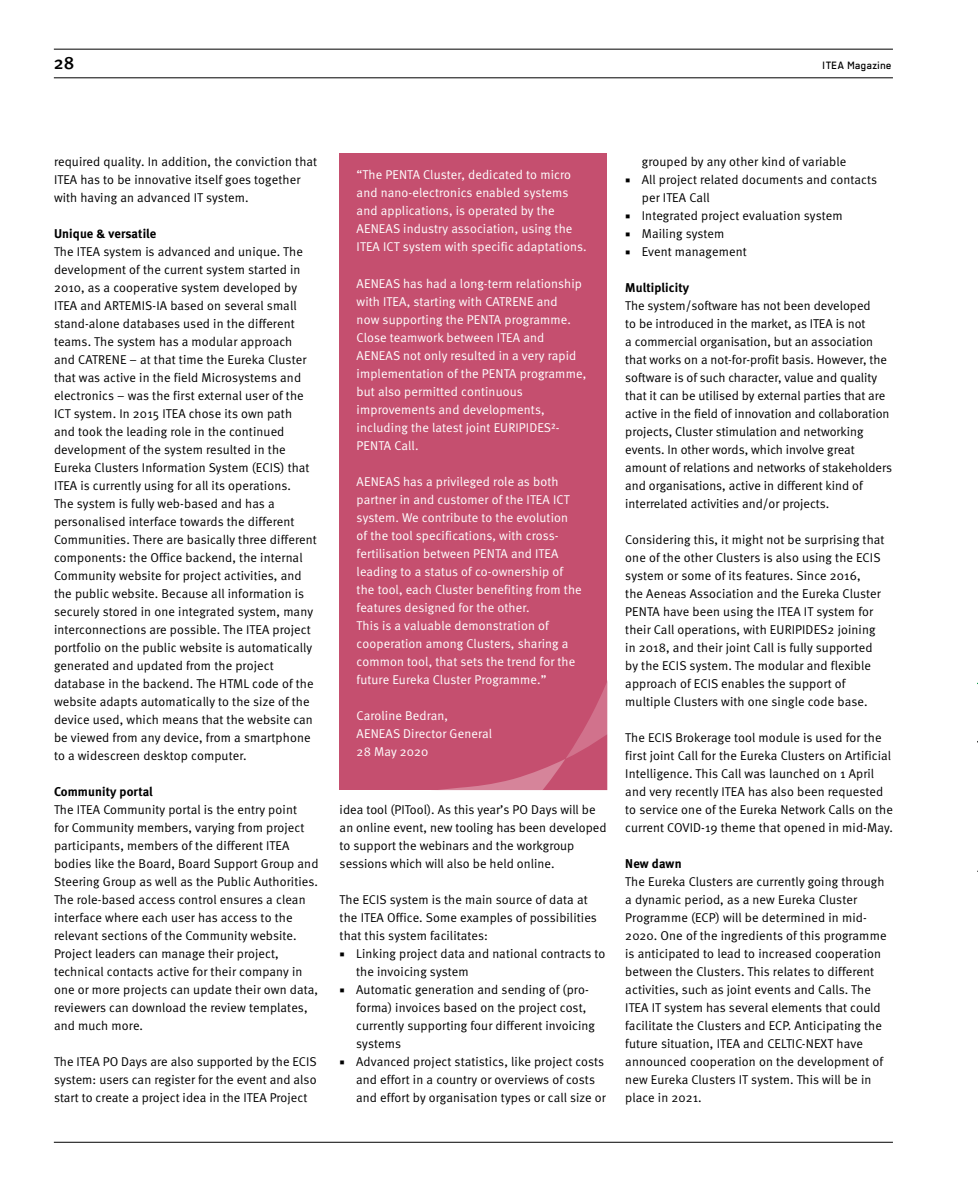
<style>
.page{position:relative;width:978px;height:1191px;background:#fff}
.page>*{position:absolute;margin:0;border:0;box-sizing:border-box;transform-origin:0 0}
.t1{font:500 18px "Meta";color:#000}
.t2{font:12.75px/18px "Meta Normal";letter-spacing:.01em;color:#000}
.t3{font:12.75px/18px "Meta Normal";letter-spacing:.01em;color:#fff}
.t4{font:700 12.75px "Meta";letter-spacing:.01em;color:#000}
.t5{font:500 12px "Regular";letter-spacing:.01em;color:#000}
</style>
<div class="page">
<div style="left:340px;top:153px;width:267px;height:637px;background:#c54f6f"></div>
<svg style="left:440px;top:683px;width:167px;height:107px"></svg>
<hr style="left:54px;top:78px;width:839px;height:1px;background:#000">
<hr style="left:54px;top:49px;width:839px;height:1px;background:#000">
<hr style="left:54px;top:1142px;width:839px;height:1px;background:#000">
<h1 class="t1" style="left:54px;top:52px;width:22px">28</h1>
<p class="t5" style="left:823px;top:58px;width:71px">ITEA Magazine</p>
<p class="t2" style="left:54px;top:152px;width:265px">required quality. In addition, the conviction that<br>ITEA has to be innovative itself goes together with having an advanced IT system.</p>
<p class="t4" style="left:54px;top:226px;width:104px">Unique &amp; versatile</p>
<p class="t2" style="left:54px;top:242px;width:264px">The ITEA system is advanced and unique. The development of the current system started in 2010, as a cooperative system developed by ITEA and ARTEMIS-IA based on several small stand-alone databases used in the different teams. The system has a modular approach<br>and CATRENE – at that time the Eureka Cluster that was active in the field Microsystems and electronics – was the first external user of the ICT system. In 2015 ITEA chose its own path<br>and took the leading role in the continued development of the system resulted in the Eureka Clusters Information System (ECIS) that ITEA is currently using for all its operations.<br>The system is fully web-based and has a personalised interface towards the different Communities. There are basically three different components: the Office backend, the internal Community website for project activities, and the public website. Because all information is securely stored in one integrated system, many interconnections are possible. The ITEA project portfolio on the public website is automatically generated and updated from the project database in the backend. The HTML code of the website adapts automatically to the size of the device used, which means that the website can be viewed from any device, from a smartphone to a widescreen desktop computer.</p>
<p class="t4" style="left:54px;top:784px;width:100px">Community portal</p>
<p class="t2" style="left:54px;top:800px;width:266px">The ITEA Community portal is the entry point<br>for Community members, varying from project participants, members of the different ITEA bodies like the Board, Board Support Group and Steering Group as well as the Public Authorities.<br>The role-based access control ensures a clean interface where each user has access to the relevant sections of the Community website.<br>Project leaders can manage their project, technical contacts active for their company in one or more projects can update their own data, reviewers can download the review templates, and much more.</p>
<p class="t2" style="left:54px;top:1052px;width:264px;text-align:justify">The ITEA PO Days are also supported by the ECIS system: users can register for the event and also start to create a project idea in the ITEA Project</p>
<p class="t3" style="left:357px;top:166px;width:231px">“The PENTA Cluster, dedicated to micro and nano-electronics enabled systems and applications, is operated by the AENEAS industry association, using the ITEA ICT system with specific adaptations.</p>
<p class="t3" style="left:357px;top:274px;width:231px">AENEAS has had a long-term relationship with ITEA, starting with CATRENE and<br>now supporting the PENTA programme.<br>Close teamwork between ITEA and AENEAS not only resulted in a very rapid implementation of the PENTA programme, but also permitted continuous improvements and developments, including the latest joint EURIPIDES²- PENTA Call.</p>
<p class="t3" style="left:357px;top:472px;width:227px">AENEAS has a privileged role as both partner in and customer of the ITEA ICT system. We contribute to the evolution of the tool specifications, with cross&shy;fertilisation between PENTA and ITEA leading to a status of co-ownership of the tool, each Cluster benefiting from the features designed for the other.<br>This is a valuable demonstration of cooperation among Clusters, sharing a common tool, that sets the trend for the future Eureka Cluster Programme.”</p>
<p class="t3" style="left:357px;top:706px;width:137px">Caroline Bedran,<br>AENEAS Director General<br>28 May 2020</p>
<p class="t2" style="left:340px;top:800px;width:269px">idea tool (PITool). As this year’s PO Days will be an online event, new tooling has been developed to support the webinars and the workgroup sessions which will also be held online.</p>
<p class="t2" style="left:340px;top:890px;width:259px">The ECIS system is the main source of data at the ITEA Office. Some examples of possibilities that this system facilitates:</p>
<p class="t2" style="left:356px;top:944px;width:251px">Linking project data and national contracts to the invoicing system<br>Automatic generation and sending of (pro&shy;forma) invoices based on the project cost, currently supporting four different invoicing systems<br>Advanced project statistics, like project costs and effort in a country or overviews of costs and effort by organisation types or call size or</p>
<p class="t2" style="left:642px;top:152px;width:237px">grouped by any other kind of variable<br>All project related documents and contacts per ITEA Call<br>Integrated project evaluation system<br>Mailing system<br>Event management</p>
<p class="t4" style="left:625px;top:280px;width:65px">Multiplicity</p>
<p class="t2" style="left:625px;top:296px;width:268px">The system/software has not been developed<br>to be introduced in the market, as ITEA is not<br>a commercial organisation, but an association that works on a not-for-profit basis. However, the software is of such character, value and quality that it can be utilised by external parties that are active in the field of innovation and collaboration projects, Cluster stimulation and networking events. In other words, which involve great amount of relations and networks of stakeholders and organisations, active in different kind of interrelated activities and/or projects.</p>
<p class="t2" style="left:625px;top:530px;width:261px">Considering this, it might not be surprising that one of the other Clusters is also using the ECIS system or some of its features. Since 2016,<br>the Aeneas Association and the Eureka Cluster PENTA have been using the ITEA IT system for their Call operations, with EURIPIDES2 joining in 2018, and their joint Call is fully supported by the ECIS system. The modular and flexible approach of ECIS enables the support of multiple Clusters with one single code base.</p>
<p class="t2" style="left:625px;top:728px;width:269px">The ECIS Brokerage tool module is used for the first joint Call for the Eureka Clusters on Artificial Intelligence. This Call was launched on 1 April and very recently ITEA has also been requested to service one of the Eureka Network Calls on the current COVID-19 theme that opened in mid-May.</p>
<p class="t4" style="left:625px;top:856px;width:58px">New dawn</p>
<p class="t2" style="left:625px;top:872px;width:263px">The Eureka Clusters are currently going through a dynamic period, as a new Eureka Cluster Programme (ECP) will be determined in mid-2020. One of the ingredients of this programme is anticipated to lead to increased cooperation between the Clusters. This relates to different activities, such as joint events and Calls. The ITEA IT system has several elements that could facilitate the Clusters and ECP. Anticipating the future situation, ITEA and CELTIC-NEXT have announced cooperation on the development of new Eureka Clusters IT system. This will be in place in 2021.</p>
</div>
